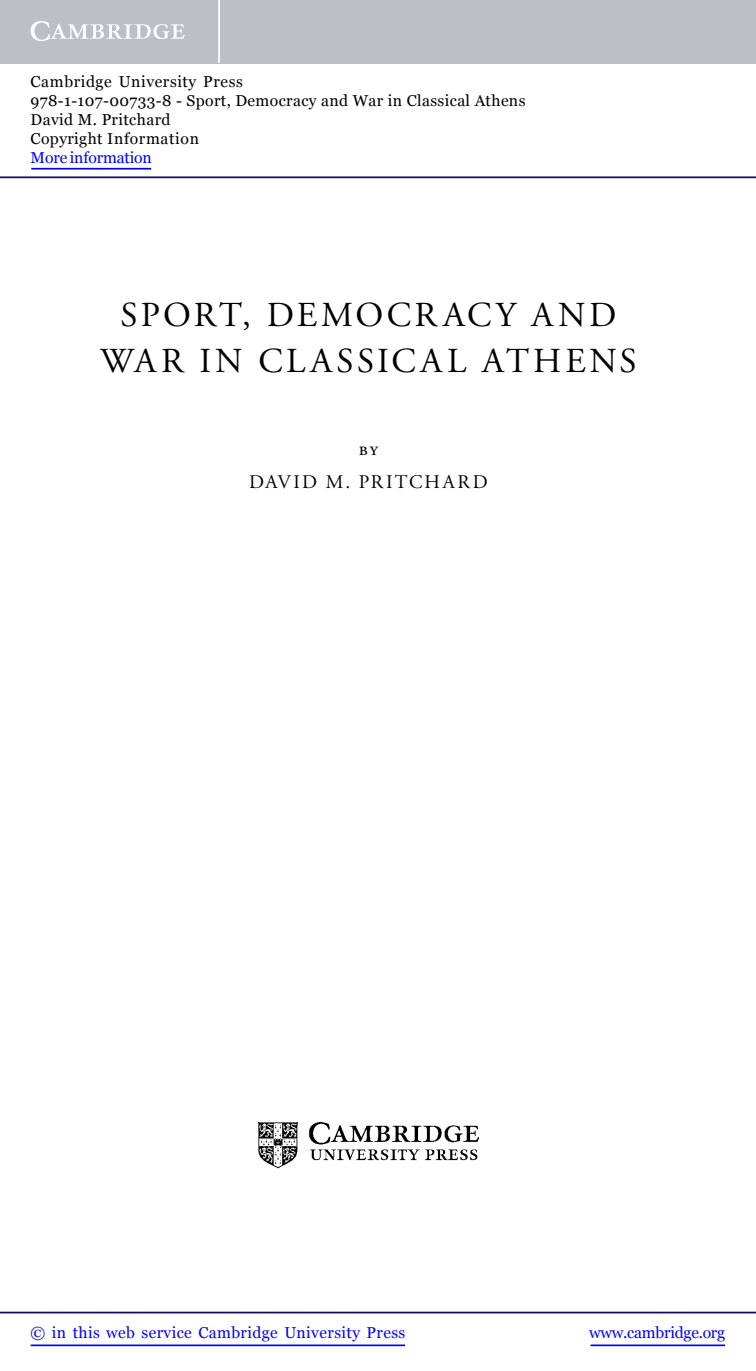
<style>
.page{position:relative;width:756px;height:1371px;background:#fff}
.page>*{position:absolute;margin:0;border:0;box-sizing:border-box;transform-origin:0 0}
.t1{font:35px "Adobe Garamond Pro";letter-spacing:.075em;color:#000}
.t2{font:19.25px "Adobe Garamond Pro";letter-spacing:.1em;color:#000}
.t3{font:15.75px/18.9px "Georgia";letter-spacing:.025em;color:#000}
.t4{font:15.75px "Georgia";letter-spacing:.025em;color:#00f}
.t5{font:15.75px "Georgia";letter-spacing:-.015em;color:#00f}
.t6{font:15.75px "Georgia";letter-spacing:-.01em;color:#00f}
</style>
<div class="page">
<img style="left:259px;top:1122px;width:219px;height:46px">
<hr style="left:591px;top:1344px;width:134px;height:1px;background:#00f">
<hr style="left:0;top:1311px;width:756px;height:2px;background:#150666">
<hr style="left:31px;top:1344px;width:374px;height:1px;background:#00f">
<div style="left:0;top:0;width:756px;height:63px;background:#bac0c6"></div>
<svg style="left:31px;top:21px;width:154px;height:20px"></svg>
<hr style="left:218px;top:0;width:2px;height:63px;background:#fff">
<hr style="left:0;top:176px;width:756px;height:2px;background:#150666">
<hr style="left:31px;top:168px;width:120px;height:1px;background:#00f">
<p class="t3" style="left:31px;top:72px;width:496px">Cambridge University Press<br>978-1-107-00733-8 - Sport, Democracy and War in Classical Athens David M. Pritchard<br>Copyright Information</p>
<p class="t6" style="left:31px;top:148px;width:123px">More information</p>
<p class="t1" style="left:121px;top:294px;width:47px">SPORT</p>
<p class="t1" style="left:242px;top:294px;width:83px">, DEMOCRACY</p>
<p class="t1" style="left:532px;top:294px;width:30px">AND</p>
<p class="t1" style="left:100px;top:339px;width:210px">WAR IN CLASSICAL</p>
<p class="t1" style="left:482px;top:339px;width:51px">ATHENS</p>
<p class="t2" style="left:359px;top:438px;width:21px">BY</p>
<p class="t2" style="left:249px;top:470px;width:138px">DAVID M. PRITCHARD</p>
<p class="t4" style="left:31px;top:1323px;width:376px">© in this web service Cambridge University Press</p>
<p class="t5" style="left:589px;top:1323px;width:137px">www.cambridge.org</p>
</div>
